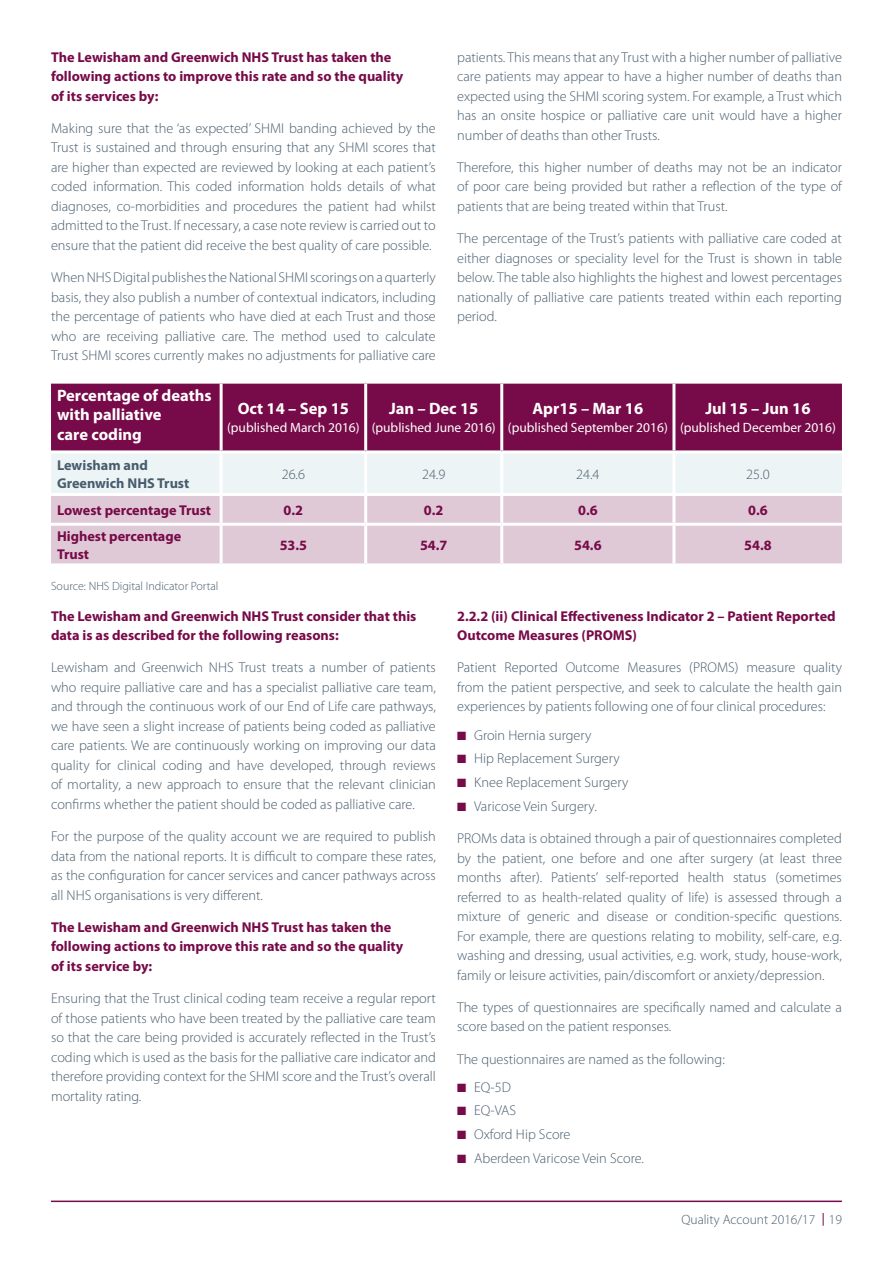
<style>
.page{position:relative;width:893px;height:1263px;background:#fff}
.page>*{position:absolute;margin:0;border:0;box-sizing:border-box;transform-origin:0 0}
.t1{font:700 16.5px/19.5px "Myriad Pro";color:#fff}
.t2{font:300 14.25px/19.5px "Myriad Pro";color:#475c6d;text-align:justify}
.t3{font:700 14.25px/19.5px "Myriad Pro";color:#770a48}
.t4{font:700 14.25px/18px "Myriad Pro";color:#475c6d}
.t5{font:13.5px "Myriad Pro";color:#fff}
.t6{font:300 13.5px "Myriad Pro";color:#475c6d}
.t7{font:300 12px "Myriad Pro";color:#475c6d}
.s1{color:#770a48}
</style>
<div class="page">
<hr style="left:51px;top:1200px;width:791px;height:2px;background:#770a48">
<svg style="left:823px;top:1213px;width:1px;height:13px"></svg>
<div style="left:51px;top:384px;width:791px;height:66px;background:#770a48"></div>
<div style="left:51px;top:453px;width:791px;height:40px;background:#edf4f5"></div>
<div style="left:51px;top:496px;width:791px;height:67px;background:#dfc9d7"></div>
<hr style="left:220px;top:384px;width:3px;height:66px;background:#fff">
<hr style="left:364px;top:384px;width:3px;height:66px;background:#fff">
<hr style="left:500px;top:384px;width:3px;height:66px;background:#fff">
<hr style="left:672px;top:384px;width:3px;height:66px;background:#fff">
<hr style="left:220px;top:453px;width:3px;height:40px;background:#fff">
<hr style="left:364px;top:453px;width:3px;height:40px;background:#fff">
<hr style="left:500px;top:453px;width:3px;height:40px;background:#fff">
<hr style="left:672px;top:453px;width:3px;height:40px;background:#fff">
<hr style="left:220px;top:496px;width:3px;height:27px;background:#fff">
<hr style="left:364px;top:496px;width:3px;height:27px;background:#fff">
<hr style="left:500px;top:496px;width:3px;height:27px;background:#fff">
<hr style="left:672px;top:496px;width:3px;height:27px;background:#fff">
<hr style="left:51px;top:523px;width:170px;height:3px;background:#fff">
<hr style="left:221px;top:523px;width:145px;height:3px;background:#fff">
<hr style="left:220px;top:526px;width:3px;height:37px;background:#fff">
<hr style="left:366px;top:523px;width:136px;height:3px;background:#fff">
<hr style="left:364px;top:526px;width:3px;height:37px;background:#fff">
<hr style="left:502px;top:523px;width:172px;height:3px;background:#fff">
<hr style="left:500px;top:526px;width:3px;height:37px;background:#fff">
<hr style="left:674px;top:523px;width:168px;height:3px;background:#fff">
<hr style="left:672px;top:526px;width:3px;height:37px;background:#fff">
<p class="t3" style="left:51px;top:47px;width:354px">The Lewisham and Greenwich NHS Trust has taken the following actions to improve this rate and so the quality of its services by:</p>
<p class="t2" style="left:51px;top:119px;width:386px">Making sure that the ‘as expected’ SHMI banding achieved by the Trust is sustained and through ensuring that any SHMI scores that are higher than expected are reviewed by looking at each patient’s coded information. This coded information holds details of what diagnoses, co-morbidities and procedures the patient had whilst admitted to the Trust. If necessary, a case note review is carried out to ensure that the patient did receive the best quality of care possible.</p>
<p class="t2" style="left:51px;top:268px;width:386px">When NHS Digital publishes the National SHMI scorings on a quarterly basis, they also publish a number of contextual indicators, including the percentage of patients who have died at each Trust and those who are receiving palliative care. The method used to calculate Trust SHMI scores currently makes no adjustments for palliative care</p>
<p class="t2" style="left:457px;top:47px;width:386px">patients. This means that any Trust with a higher number of palliative care patients may appear to have a higher number of deaths than expected using the SHMI scoring system. For example, a Trust which has an onsite hospice or palliative care unit would have a higher number of deaths than other Trusts.</p>
<p class="t2" style="left:457px;top:158px;width:386px">Therefore, this higher number of deaths may not be an indicator of poor care being provided but rather a reflection of the type of patients that are being treated within that Trust.</p>
<p class="t2" style="left:457px;top:229px;width:386px">The percentage of the Trust’s patients with palliative care coded at either diagnoses or speciality level for the Trust is shown in table below. The table also highlights the highest and lowest percentages nationally of palliative care patients treated within each reporting period.</p>
<p class="t1" style="left:57px;top:385px;width:156px">Percentage of deaths with palliative<br>care coding</p>
<p class="t1" style="left:238px;top:399px;width:113px">Oct 14 – Sep 15</p>
<p class="t5" style="left:227px;top:420px;width:134px">(published March 2016)</p>
<p class="t1" style="left:389px;top:399px;width:91px">Jan – Dec 15</p>
<p class="t5" style="left:372px;top:420px;width:126px">(published June 2016)</p>
<p class="t1" style="left:532px;top:399px;width:112px">Apr15 – Mar 16</p>
<p class="t5" style="left:508px;top:420px;width:161px">(published September 2016)</p>
<p class="t1" style="left:705px;top:399px;width:107px">Jul 15 – Jun 16</p>
<p class="t5" style="left:680px;top:420px;width:157px">(published December 2016)</p>
<p class="t4" style="left:57px;top:456px;width:134px">Lewisham and<br>Greenwich NHS Trust</p>
<p class="t2" style="left:282px;top:464px;width:25px">26.6</p>
<p class="t2" style="left:422px;top:464px;width:25px">24.9</p>
<p class="t2" style="left:576px;top:464px;width:25px">24.4</p>
<p class="t2" style="left:746px;top:464px;width:25px">25.0</p>
<p class="t3" style="left:57px;top:500px;width:156px">Lowest percentage Trust</p>
<p class="t3" style="left:284px;top:500px;width:21px">0.2</p>
<p class="t3" style="left:424px;top:500px;width:21px">0.2</p>
<p class="t3" style="left:578px;top:500px;width:21px">0.6</p>
<p class="t3" style="left:748px;top:500px;width:21px">0.6</p>
<p class="t3" style="left:57px;top:527px;width:126px;line-height:18px">Highest percentage<br>Trust</p>
<p class="t3" style="left:280px;top:535px;width:29px">53.5</p>
<p class="t3" style="left:420px;top:535px;width:29px">54.7</p>
<p class="t3" style="left:574px;top:535px;width:29px">54.6</p>
<p class="t3" style="left:744px;top:535px;width:29px">54.8</p>
<p class="t7" style="left:51px;top:579px;width:169px">Source: NHS Digital Indicator Portal</p>
<p class="t3" style="left:51px;top:606px;width:367px">The Lewisham and Greenwich NHS Trust consider that this data is as described for the following reasons:</p>
<p class="t2" style="left:51px;top:658px;width:386px">Lewisham and Greenwich NHS Trust treats a number of patients who require palliative care and has a specialist palliative care team, and through the continuous work of our End of Life care pathways, we have seen a slight increase of patients being coded as palliative care patients. We are continuously working on improving our data quality for clinical coding and have developed, through reviews of mortality, a new approach to ensure that the relevant clinician confirms whether the patient should be coded as palliative care.</p>
<p class="t2" style="left:51px;top:827px;width:386px">For the purpose of the quality account we are required to publish data from the national reports. It is difficult to compare these rates, as the configuration for cancer services and cancer pathways across all NHS organisations is very different.</p>
<p class="t3" style="left:51px;top:918px;width:354px">The Lewisham and Greenwich NHS Trust has taken the following actions to improve this rate and so the quality of its service by:</p>
<p class="t2" style="left:51px;top:989px;width:386px">Ensuring that the Trust clinical coding team receive a regular report of those patients who have been treated by the palliative care team so that the care being provided is accurately reflected in the Trust’s coding which is used as the basis for the palliative care indicator and therefore providing context for the SHMI score and the Trust’s overall mortality rating.</p>
<p class="t3" style="left:457px;top:606px;width:380px">2.2.2 (ii) Clinical Effectiveness Indicator 2 – Patient Reported<br>Outcome Measures (PROMS)</p>
<p class="t2" style="left:457px;top:658px;width:386px">Patient Reported Outcome Measures (PROMS) measure quality from the patient perspective, and seek to calculate the health gain experiences by patients following one of four clinical procedures:</p>
<p class="t2" style="left:457px;top:725px;width:136px"><span class="s1">■</span> Groin Hernia surgery</p>
<p class="t2" style="left:457px;top:749px;width:164px"><span class="s1">■</span> Hip Replacement Surgery</p>
<p class="t2" style="left:457px;top:773px;width:173px"><span class="s1">■</span> Knee Replacement Surgery</p>
<p class="t2" style="left:457px;top:796px;width:141px"><span class="s1">■</span> Varicose Vein Surgery.</p>
<p class="t2" style="left:457px;top:829px;width:386px">PROMs data is obtained through a pair of questionnaires completed by the patient, one before and one after surgery (at least three months after). Patients’ self-reported health status (sometimes referred to as health-related quality of life) is assessed through a mixture of generic and disease or condition-specific questions.<br>For example, there are questions relating to mobility, self-care, e.g. washing and dressing, usual activities, e.g. work, study, house-work, family or leisure activities, pain/discomfort or anxiety/depression.</p>
<p class="t2" style="left:457px;top:997px;width:386px">The types of questionnaires are specifically named and calculate a score based on the patient responses.</p>
<p class="t2" style="left:457px;top:1049px;width:269px">The questionnaires are named as the following:</p>
<p class="t2" style="left:457px;top:1077px;width:55px"><span class="s1">■</span> EQ-5D</p>
<p class="t2" style="left:457px;top:1101px;width:60px"><span class="s1">■</span> EQ-VAS</p>
<p class="t2" style="left:457px;top:1125px;width:115px"><span class="s1">■</span> Oxford Hip Score</p>
<p class="t2" style="left:457px;top:1148px;width:188px"><span class="s1">■</span> Aberdeen Varicose Vein Score.</p>
<p class="t6" style="left:681px;top:1212px;width:162px">Quality Account 2016/17 19</p>
</div>
